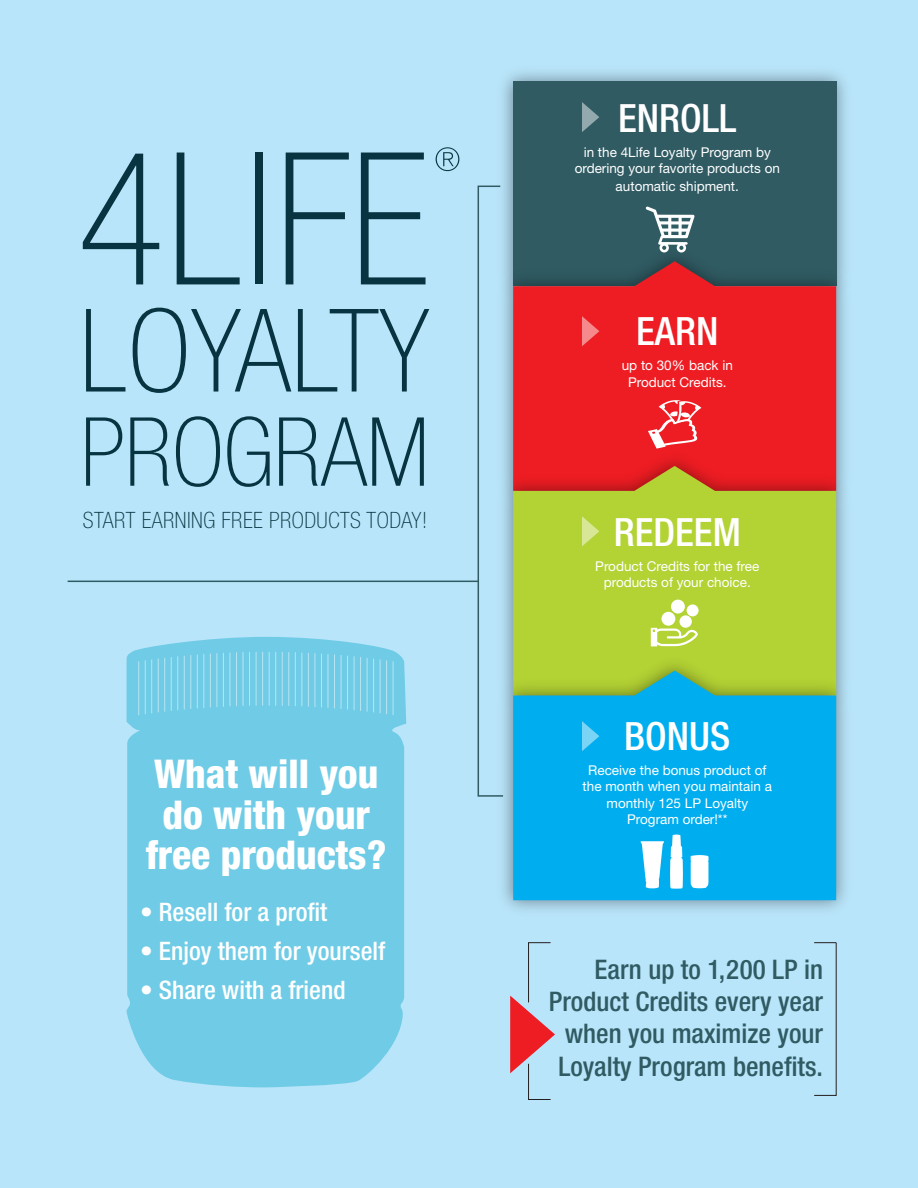
<style>
.page{position:relative;width:918px;height:1188px;background:#b9e5fa}
.page>*{position:absolute;margin:0;border:0;box-sizing:border-box;transform-origin:0 0}
.t1{font:800 condensed 39.75px/40.5px "Helvetica Neue LT Std";color:#fff;text-align:center}
.t2{font:500 condensed 39px "Helvetica Neue LT Std";color:#fff}
.t3{font:500 condensed 27px/32.4px "Helvetica Neue LT Std";color:#305b63;text-align:right}
.t4{font:500 condensed 25.5px "Helvetica Neue LT Std";color:#fff}
.t5{font:100 condensed 22.5px "Helvetica Neue LT Std";letter-spacing:.02em;color:#083441}
.t6{font:13.5px/16.2px "Helvetica Neue LT Std";color:#fff;text-align:center}
</style>
<div class="page">
<svg style="left:86px;top:309px;width:39px;height:83px"></svg>
<svg style="left:133px;top:308px;width:158px;height:85px"></svg>
<svg style="left:298px;top:309px;width:131px;height:83px"></svg>
<svg style="left:86px;top:417px;width:36px;height:69px"></svg>
<svg style="left:130px;top:417px;width:39px;height:69px"></svg>
<svg style="left:176px;top:416px;width:44px;height:71px"></svg>
<svg style="left:227px;top:416px;width:43px;height:71px"></svg>
<svg style="left:279px;top:417px;width:145px;height:69px"></svg>
<svg style="left:83px;top:154px;width:76px;height:130px"></svg>
<svg style="left:177px;top:153px;width:63px;height:131px"></svg>
<div style="left:255px;top:153px;width:8px;height:131px;background:#083441"></div>
<svg style="left:286px;top:153px;width:63px;height:131px"></svg>
<svg style="left:361px;top:153px;width:65px;height:131px"></svg>
<svg style="left:436px;top:147px;width:23px;height:24px"></svg>
<img style="left:503px;top:72px;width:343px;height:167px">
<div style="left:513px;top:82px;width:323px;height:204px;background:#305b63"></div>
<img style="left:505px;top:239px;width:341px;height:204px">
<svg style="left:513px;top:261px;width:323px;height:182px;background:#d5242a"></svg>
<img style="left:505px;top:443px;width:341px;height:205px">
<svg style="left:513px;top:466px;width:323px;height:182px;background:#b8bb31"></svg>
<img style="left:503px;top:648px;width:343px;height:262px">
<svg style="left:513px;top:671px;width:323px;height:229px;background:#11b0dc"></svg>
<svg style="left:646px;top:206px;width:49px;height:47px"></svg>
<svg style="left:648px;top:398px;width:53px;height:51px;background:#f15257"></svg>
<svg style="left:651px;top:628px;width:47px;height:18px"></svg>
<div style="left:661px;top:612px;width:14px;height:14px;background:#fff;border-radius:50%"></div>
<div style="left:671px;top:600px;width:14px;height:14px;background:#fff;border-radius:50%"></div>
<div style="left:687px;top:604px;width:12px;height:12px;background:#fff;border-radius:50%"></div>
<div style="left:679px;top:615px;width:13px;height:13px;background:#fff;border-radius:50%"></div>
<svg style="left:691px;top:855px;width:18px;height:33px"></svg>
<svg style="left:641px;top:841px;width:23px;height:48px"></svg>
<svg style="left:670px;top:835px;width:13px;height:54px"></svg>
<div style="left:126px;top:637px;width:280px;height:450px;background:#70cce6"></div>
<svg style="left:477px;top:185px;width:28px;height:612px"></svg>
<hr style="left:68px;top:581px;width:410px;height:1px;background:#305b63">
<svg style="left:510px;top:942px;width:45px;height:158px"></svg>
<svg style="left:814px;top:942px;width:23px;height:154px"></svg>
<svg style="left:138px;top:654px;width:67px;height:61px;background:#7acfe7"></svg>
<hr style="left:210px;top:654px;width:1px;height:53px;background:#fff">
<hr style="left:217px;top:654px;width:1px;height:53px;background:#fff">
<hr style="left:223px;top:653px;width:1px;height:53px;background:#fff">
<hr style="left:230px;top:653px;width:1px;height:53px;background:#fff">
<hr style="left:236px;top:653px;width:1px;height:53px;background:#fff">
<svg style="left:242px;top:652px;width:34px;height:54px;background:#7bd0e7"></svg>
<svg style="left:282px;top:652px;width:111px;height:63px;background:#79cfe7"></svg>
<svg style="left:582px;top:721px;width:17px;height:30px"></svg>
<svg style="left:582px;top:516px;width:17px;height:30px"></svg>
<svg style="left:582px;top:316px;width:17px;height:30px"></svg>
<svg style="left:582px;top:102px;width:17px;height:30px"></svg>
<h3 class="t5" style="left:83px;top:507px;width:346px">START EARNING FREE PRODUCTS TODAY!</h3>
<h1 class="t1" style="left:146px;top:753px;width:242px">What will you do with your free products?</h1>
<h3 class="t4" style="left:140px;top:897px;width:189px">• Resell for a profit</h3>
<h3 class="t4" style="left:140px;top:936px;width:247px">• Enjoy them for yourself</h3>
<h3 class="t4" style="left:140px;top:975px;width:207px">• Share with a friend</h3>
<h2 class="t2" style="left:618px;top:95px;width:120px">ENROLL</h2>
<p class="t6" style="left:575px;top:144px;width:207px">in the 4Life Loyalty Program by ordering your favorite products on</p>
<p class="t6" style="left:616px;top:178px;width:125px">automatic shipment.</p>
<h2 class="t2" style="left:636px;top:308px;width:84px">EARN</h2>
<p class="t6" style="left:622px;top:357px;width:113px">up to 30% back in<br>Product Credits.</p>
<h2 class="t2" style="left:614px;top:509px;width:129px">REDEEM</h2>
<p class="t6" style="left:595px;top:558px;width:166px">Product Credits for the free products of your choice.</p>
<h2 class="t2" style="left:624px;top:713px;width:108px">BONUS</h2>
<p class="t6" style="left:583px;top:762px;width:191px">Receive the bonus product of the month when you maintain a monthly 125 LP Loyalty<br>Program order!**</p>
<h3 class="t3" style="left:549px;top:952px;width:276px">Earn up to 1,200 LP in<br>Product Credits every year when you maximize your<br>Loyalty Program benefits.</h3>
</div>
